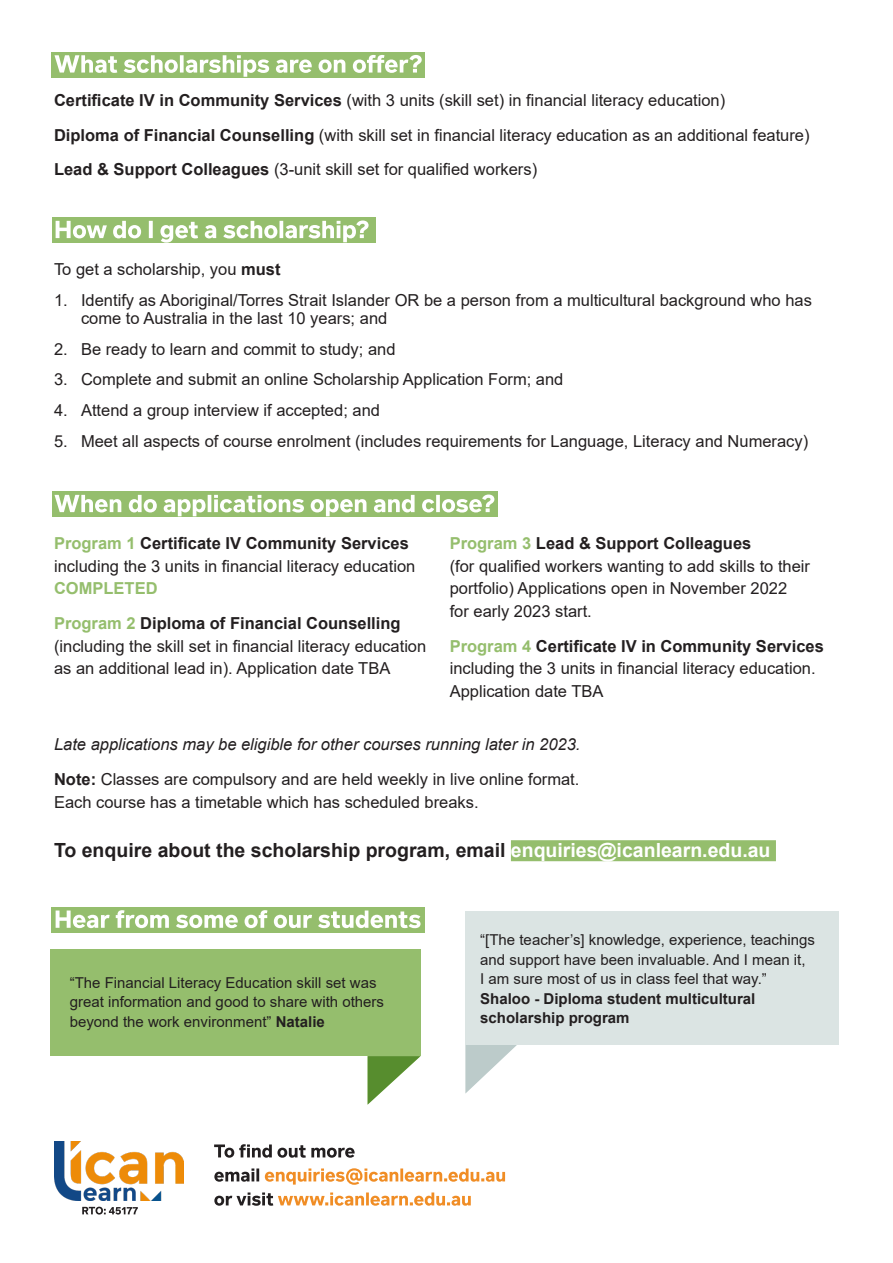
<style>
.page{position:relative;width:893px;height:1263px;background:#fff}
.page>*{position:absolute;margin:0;border:0;box-sizing:border-box;transform-origin:0 0}
.t1{font:700 19.5px "Arial";color:#231f20}
.t2{font:16.5px/22.5px "Arial";color:#231f20}
.t3{font:italic 16.5px "Arial";color:#231f20}
.t4{font:15px/19.5px "Arial";color:#231f20}
.s1{font-weight:700}
.s2{font-weight:700;color:#95be6d}
.s3{color:#fff}
</style>
<div class="page">
<div style="left:52px;top:907px;width:373px;height:26px;background:#95be6d"></div>
<div style="left:52px;top:491px;width:445px;height:26px;background:#95be6d"></div>
<div style="left:52px;top:217px;width:323px;height:25px;background:#95be6d"></div>
<div style="left:52px;top:52px;width:373px;height:26px;background:#95be6d"></div>
<svg style="left:214px;top:1192px;width:257px;height:14px"></svg>
<svg style="left:265px;top:1168px;width:240px;height:17px"></svg>
<svg style="left:214px;top:1168px;width:45px;height:14px"></svg>
<svg style="left:214px;top:1144px;width:141px;height:14px"></svg>
<img style="left:54px;top:1141px;width:129px;height:60px">
<svg style="left:82px;top:1207px;width:56px;height:7px"></svg>
<svg style="left:56px;top:220px;width:313px;height:23px"></svg>
<svg style="left:54px;top:494px;width:440px;height:22px"></svg>
<svg style="left:56px;top:910px;width:365px;height:18px"></svg>
<svg style="left:54px;top:55px;width:368px;height:22px"></svg>
<div style="left:511px;top:840px;width:265px;height:21px;background:#95be6d"></div>
<div style="left:465px;top:911px;width:374px;height:133px;background:#dbe4e3"></div>
<div style="left:50px;top:949px;width:371px;height:106px;background:#95be6d"></div>
<svg style="left:368px;top:1056px;width:53px;height:49px"></svg>
<svg style="left:465px;top:1045px;width:52px;height:48px"></svg>
<p class="t2" style="left:54px;top:89px;width:673px"><span class="s1">Certificate IV in Community Services</span> (with 3 units (skill set) in financial literacy education)</p>
<p class="t2" style="left:54px;top:124px;width:757px"><span class="s1">Diploma of Financial Counselling</span> (with skill set in financial literacy education as an additional feature)</p>
<p class="t2" style="left:54px;top:158px;width:485px"><span class="s1">Lead &amp; Support Colleagues</span> (3-unit skill set for qualified workers)</p>
<p class="t2" style="left:54px;top:258px;width:228px">To get a scholarship, you <span class="s1">must</span></p>
<p class="t2" style="left:81px;top:291px;width:732px;line-height:18px;text-indent:-27px">1. Identify as Aboriginal/Torres Strait Islander OR be a person from a multicultural background who has come to Australia in the last 10 years; and</p>
<p class="t2" style="left:54px;top:337px;width:343px">2. Be ready to learn and commit to study; and</p>
<p class="t2" style="left:54px;top:368px;width:511px">3. Complete and submit an online Scholarship Application Form; and</p>
<p class="t2" style="left:54px;top:399px;width:327px">4. Attend a group interview if accepted; and</p>
<p class="t2" style="left:54px;top:430px;width:756px">5. Meet all aspects of course enrolment (includes requirements for Language, Literacy and Numeracy)</p>
<p class="t2" style="left:54px;top:532px;width:363px"><span class="s2">Program 1</span> <span class="s1">Certificate IV Community Services </span>including the 3 units in financial literacy education<br><span class="s2">COMPLETED</span></p>
<p class="t2" style="left:54px;top:612px;width:374px"><span class="s2">Program 2</span> <span class="s1">Diploma of Financial Counselling </span>(including the skill set in financial literacy education as an additional lead in). Application date TBA</p>
<p class="t2" style="left:450px;top:532px;width:362px"><span class="s2">Program 3</span> <span class="s1">Lead &amp; Support Colleagues<br></span>(for qualified workers wanting to add skills to their portfolio) Applications open in November 2022 for early 2023 start.</p>
<p class="t2" style="left:450px;top:635px;width:376px"><span class="s2">Program 4</span> <span class="s1">Certificate IV in Community Services </span>including the 3 units in financial literacy education.<br>Application date TBA</p>
<p class="t3" style="left:54px;top:734px;width:528px">Late applications may be eligible for other courses running later in 2023.</p>
<p class="t2" style="left:54px;top:768px;width:527px"><span class="s1">Note:</span> Classes are compulsory and are held weekly in live online format.<br>Each course has a timetable which has scheduled breaks.</p>
<p class="t1" style="left:54px;top:836px;width:718px">To enquire about the scholarship program, email <span class="s3">enquiries@icanlearn.edu.au</span></p>
<p class="t4" style="left:70px;top:973px;width:316px">“The Financial Literacy Education skill set was great information and good to share with others beyond the work environment” <span class="s1">Natalie</span></p>
<p class="t4" style="left:480px;top:930px;width:336px">“[The teacher’s] knowledge, experience, teachings and support have been invaluable. And I mean it,<br>I am sure most of us in class feel that way.” <span class="s1">Shaloo - Diploma student multicultural scholarship program</span></p>
</div>
